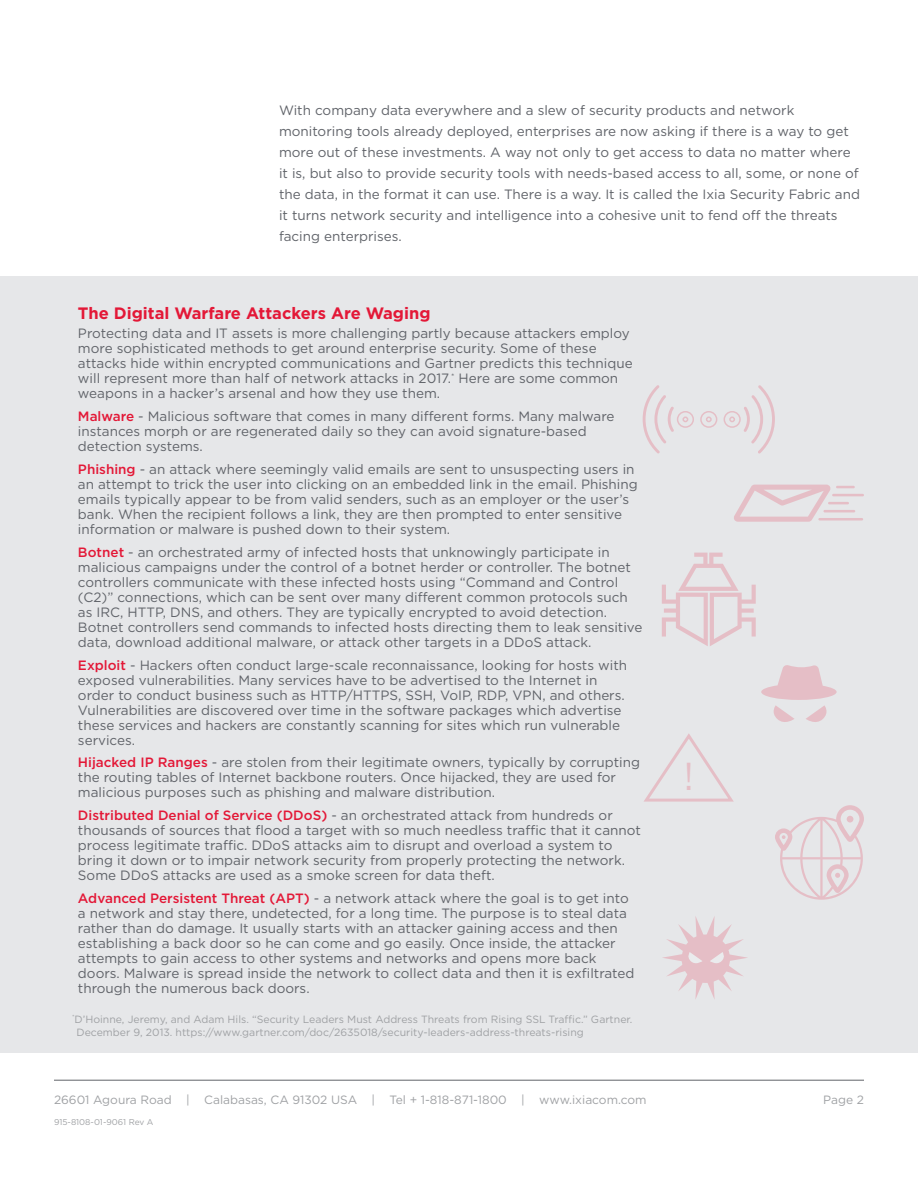
<style>
.page{position:relative;width:918px;height:1188px;background:#fff}
.page>*{position:absolute;margin:0;border:0;box-sizing:border-box;transform-origin:0 0}
.t1{font:39px "Gotham";color:#e31837}
.table_-_solution_nam{font:700 16.5px "Gotham";color:#e31837}
.table_bullets{font:13.5px/15px "Gotham";color:#606369}
.body_copy{font:13.5px/21px "Gotham";color:#606369}
.t2{font:12px "Gotham";color:#9fa1a4}
.footnote{font:10.5px/13.5px "Gotham";color:#9fa1a4}
.t3{font:8.4px "Gotham";color:#9fa1a4}
.s1{font-weight:500;color:#e31837}
</style>
<div class="page">
<hr style="left:54px;top:1080px;width:810px;height:1px;background:#606369">
<div style="left:0;top:276px;width:918px;height:777px;background:#e6e7e9"></div>
<svg style="left:644px;top:733px;width:90px;height:69px"></svg>
<svg style="left:662px;top:553px;width:94px;height:93px"></svg>
<svg style="left:643px;top:385px;width:132px;height:69px"></svg>
<svg style="left:761px;top:665px;width:76px;height:57px"></svg>
<svg style="left:663px;top:916px;width:84px;height:83px"></svg>
<hr style="left:818px;top:518px;width:45px;height:3px;background:#e31837">
<hr style="left:832px;top:494px;width:32px;height:2px;background:#e31837">
<svg style="left:734px;top:485px;width:121px;height:37px"></svg>
<svg style="left:775px;top:805px;width:89px;height:95px"></svg>
<p class="body_copy" style="left:279px;top:100px;width:582px">With company data everywhere and a slew of security products and network monitoring tools already deployed, enterprises are now asking if there is a way to get more out of these investments. A way not only to get access to data no matter where it is, but also to provide security tools with needs-based access to all, some, or none of the data, in the format it can use. There is a way. It is called the Ixia Security Fabric and it turns network security and intelligence into a cohesive unit to fend off the threats facing enterprises.</p>
<p class="table_-_solution_nam" style="left:78px;top:302px;width:354px">The Digital Warfare Attackers Are Waging</p>
<p class="table_bullets" style="left:78px;top:326px;width:556px">Protecting data and IT assets is more challenging partly because attackers employ more sophisticated methods to get around enterprise security. Some of these attacks hide within encrypted communications and Gartner predicts this technique will represent more than half of network attacks in 2017.<sup>*</sup> Here are some common weapons in a hacker’s arsenal and how they use them.</p>
<p class="table_bullets" style="left:78px;top:409px;width:538px"><span class="s1">Malware</span> - Malicious software that comes in many different forms. Many malware instances morph or are regenerated daily so they can avoid signature-based detection systems.</p>
<p class="table_bullets" style="left:78px;top:461px;width:561px"><span class="s1">Phishing</span> - an attack where seemingly valid emails are sent to unsuspecting users in an attempt to trick the user into clicking on an embedded link in the email. Phishing emails typically appear to be from valid senders, such as an employer or the user’s bank. When the recipient follows a link, they are then prompted to enter sensitive information or malware is pushed down to their system.</p>
<p class="table_bullets" style="left:78px;top:544px;width:566px"><span class="s1">Botnet</span> - an orchestrated army of infected hosts that unknowingly participate in malicious campaigns under the control of a botnet herder or controller. The botnet controllers communicate with these infected hosts using “Command and Control (C2)” connections, which can be sent over many different common protocols such as IRC, HTTP, DNS, and others. They are typically encrypted to avoid detection.<br>Botnet controllers send commands to infected hosts directing them to leak sensitive data, download additional malware, or attack other targets in a DDoS attack.</p>
<p class="table_bullets" style="left:78px;top:657px;width:551px"><span class="s1">Exploit</span> - Hackers often conduct large-scale reconnaissance, looking for hosts with exposed vulnerabilities. Many services have to be advertised to the Internet in order to conduct business such as HTTP/HTTPS, SSH, VoIP, RDP, VPN, and others.<br>Vulnerabilities are discovered over time in the software packages which advertise these services and hackers are constantly scanning for sites which run vulnerable services.</p>
<p class="table_bullets" style="left:78px;top:755px;width:564px"><span class="s1">Hijacked IP Ranges</span> - are stolen from their legitimate owners, typically by corrupting the routing tables of Internet backbone routers. Once hijacked, they are used for malicious purposes such as phishing and malware distribution.</p>
<p class="table_bullets" style="left:78px;top:808px;width:564px"><span class="s1">Distributed Denial of Service (DDoS)</span> - an orchestrated attack from hundreds or thousands of sources that flood a target with so much needless traffic that it cannot process legitimate traffic. DDoS attacks aim to disrupt and overload a system to bring it down or to impair network security from properly protecting the network.<br>Some DDoS attacks are used as a smoke screen for data theft.</p>
<p class="table_bullets" style="left:78px;top:890px;width:558px"><span class="s1">Advanced Persistent Threat (APT)</span> - a network attack where the goal is to get into a network and stay there, undetected, for a long time. The purpose is to steal data rather than do damage. It usually starts with an attacker gaining access and then establishing a back door so he can come and go easily. Once inside, the attacker attempts to gain access to other systems and networks and opens more back doors. Malware is spread inside the network to collect data and then it is exfiltrated through the numerous back doors.</p>
<p class="footnote" style="left:76px;top:1012px;width:557px;text-indent:-4px"><sup>*</sup>D’Hoinne, Jeremy, and Adam Hils. “Security Leaders Must Address Threats from Rising SSL Traffic.” Gartner.<br>December 9, 2013. https://www.gartner.com/doc/2635018/security-leaders-address-threats-rising</p>
<p class="t2" style="left:54px;top:1092px;width:594px">26601 Agoura Road | Calabasas, CA 91302 USA | Tel + 1-818-871-1800 | www.ixiacom.com</p>
<p class="t3" style="left:54px;top:1117px;width:101px">915-8108-01-9061 Rev A</p>
<h1 class="t1" style="left:683px;top:751px;width:12px">!</h1>
<p class="t2" style="left:823px;top:1092px;width:42px">Page 2</p>
</div>
